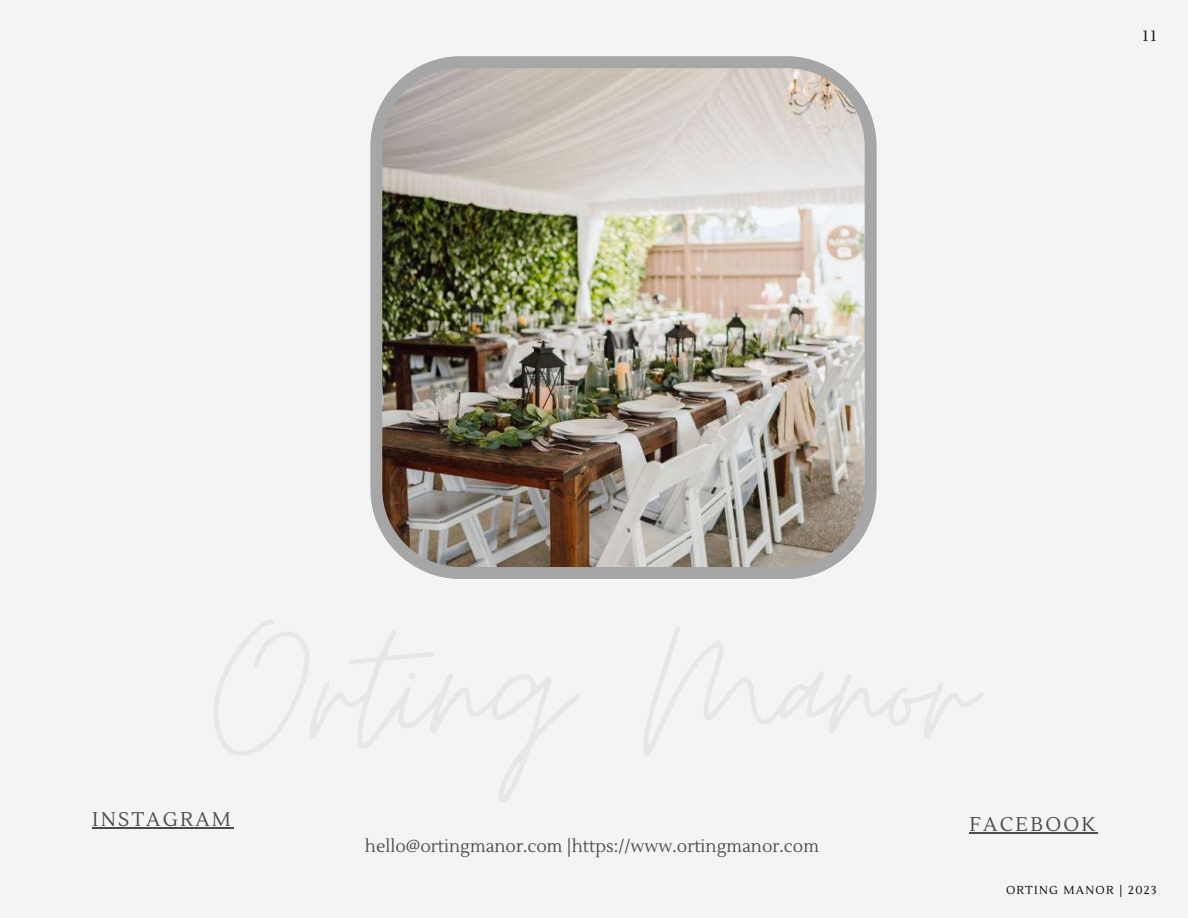
<style>
.page{position:relative;width:1188px;height:918px;background:#f4f4f4}
.page>*{position:absolute;margin:0;border:0;box-sizing:border-box;transform-origin:0 0}
.t1{font:19.8px "Lustria";letter-spacing:.115em;color:#4b4b4b}
.t2{font:17.25px "Lustria";color:#4b4b4b}
.t3{font:14.85px "Lustria";color:#000}
.t4{font:11.55px "Lustria";letter-spacing:.115em;color:#000}
</style>
<div class="page">
<img style="left:370px;top:56px;width:507px;height:523px">
<hr style="left:92px;top:827px;width:141px;height:2px;background:#4b4b4b">
<hr style="left:969px;top:832px;width:129px;height:2px;background:#4b4b4b">
<p class="t3" style="left:1143px;top:27px;width:16px">11</p>
<p class="t1" style="left:92px;top:807px;width:140px">INSTAGRAM</p>
<p class="t1" style="left:969px;top:812px;width:127px">FACEBOOK</p>
<p class="t2" style="left:365px;top:835px;width:456px">hello@ortingmanor.com |https://www.ortingmanor.com</p>
<p class="t4" style="left:1006px;top:883px;width:152px">ORTING MANOR | 2023</p>
</div>
